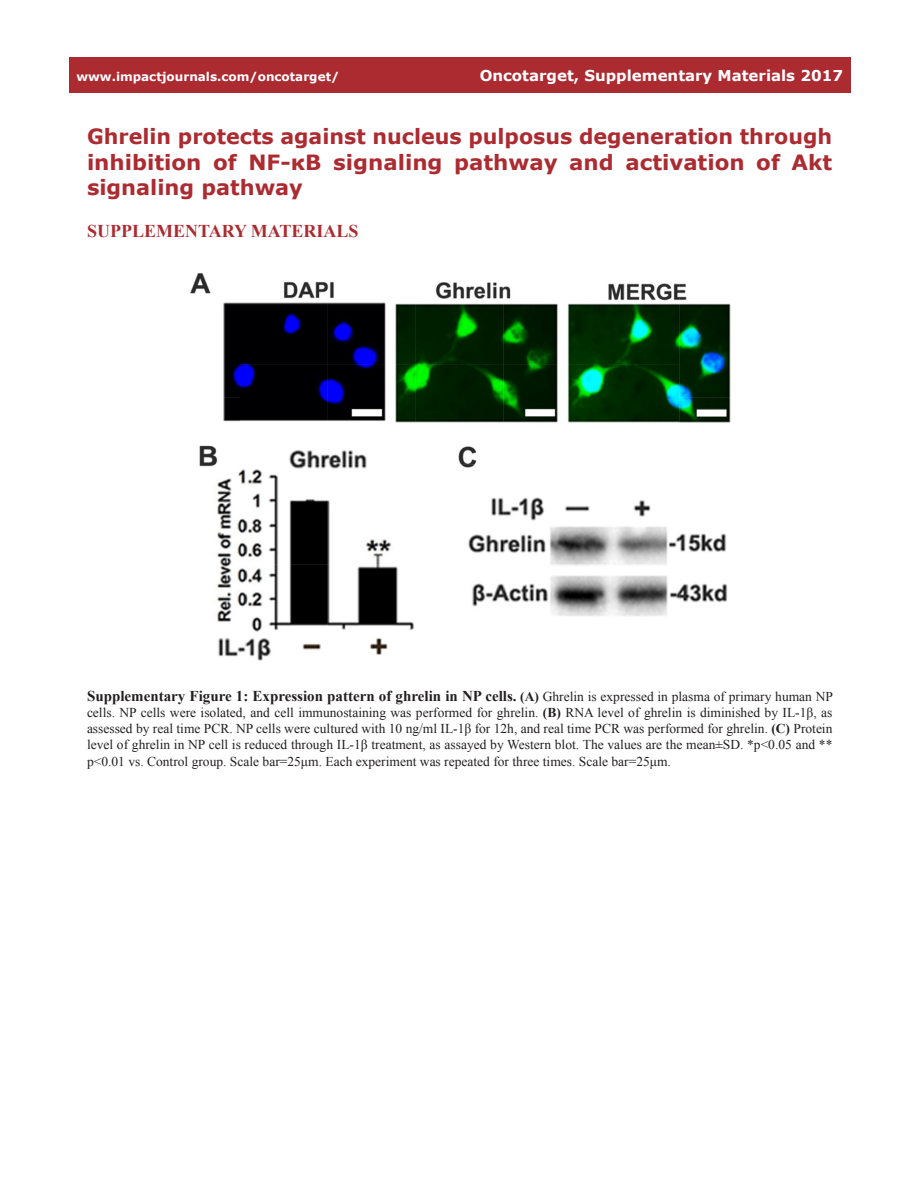
<style>
.page{position:relative;width:918px;height:1188px;background:#fff}
.page>*{position:absolute;margin:0;border:0;box-sizing:border-box;transform-origin:0 0}
.t1{font:700 21px/25.2px "Verdana";color:#ac2b31;text-align:justify}
.Heading{font:700 18px "Times New Roman";color:#ac2b31}
.figuretext{font:700 15px "Times New Roman";color:#231f20}
.t2{font:700 15px "Verdana";color:#fff}
.figuretext-2{font:13.5px/16.2px "Times New Roman";color:#231f20;text-align:justify}
.t3{font:700 12px "Verdana";color:#fff}
.s1{font-size:13.5px}
.s2{font-weight:400;font-size:13.5px}
.s3{font-weight:700}
</style>
<div class="page">
<div style="left:69px;top:57px;width:781px;height:36px;background:#ac2b31"></div>
<img style="left:190px;top:273px;width:541px;height:388px">
<p class="t3" style="left:76px;top:68px;width:264px">www.impactjournals.com/oncotarget/</p>
<p class="t2" style="left:480px;top:65px;width:365px">Oncotarget, Supplementary Materials 2017</p>
<p class="t1" style="left:87px;top:124px;width:747px">Ghrelin protects against nucleus pulposus degeneration through inhibition of NF-κB signaling pathway and activation of Akt signaling pathway</p>
<p class="Heading" style="left:87px;top:219px;width:273px">SUPPLEMENTARY MATERIALS</p>
<p class="figuretext" style="left:87px;top:685px;width:747px">Supplementary Figure 1: Expression pattern of ghrelin in NP cells. <span class="s1">(A)</span> <span class="s2">Ghrelin is expressed in plasma of primary human NP</span></p>
<p class="figuretext-2" style="left:87px;top:704px;width:747px">cells. NP cells were isolated, and cell immunostaining was performed for ghrelin. <span class="s3">(B)</span> RNA level of ghrelin is diminished by IL-1β, as assessed by real time PCR. NP cells were cultured with 10 ng/ml IL-1β for 12h, and real time PCR was performed for ghrelin. <span class="s3">(C)</span> Protein level of ghrelin in NP cell is reduced through IL-1β treatment, as assayed by Western blot. The values are the mean±SD. *p&lt;0.05 and ** p&lt;0.01 vs. Control group. Scale bar=25μm. Each experiment was repeated for three times. Scale bar=25μm.</p>
</div>
